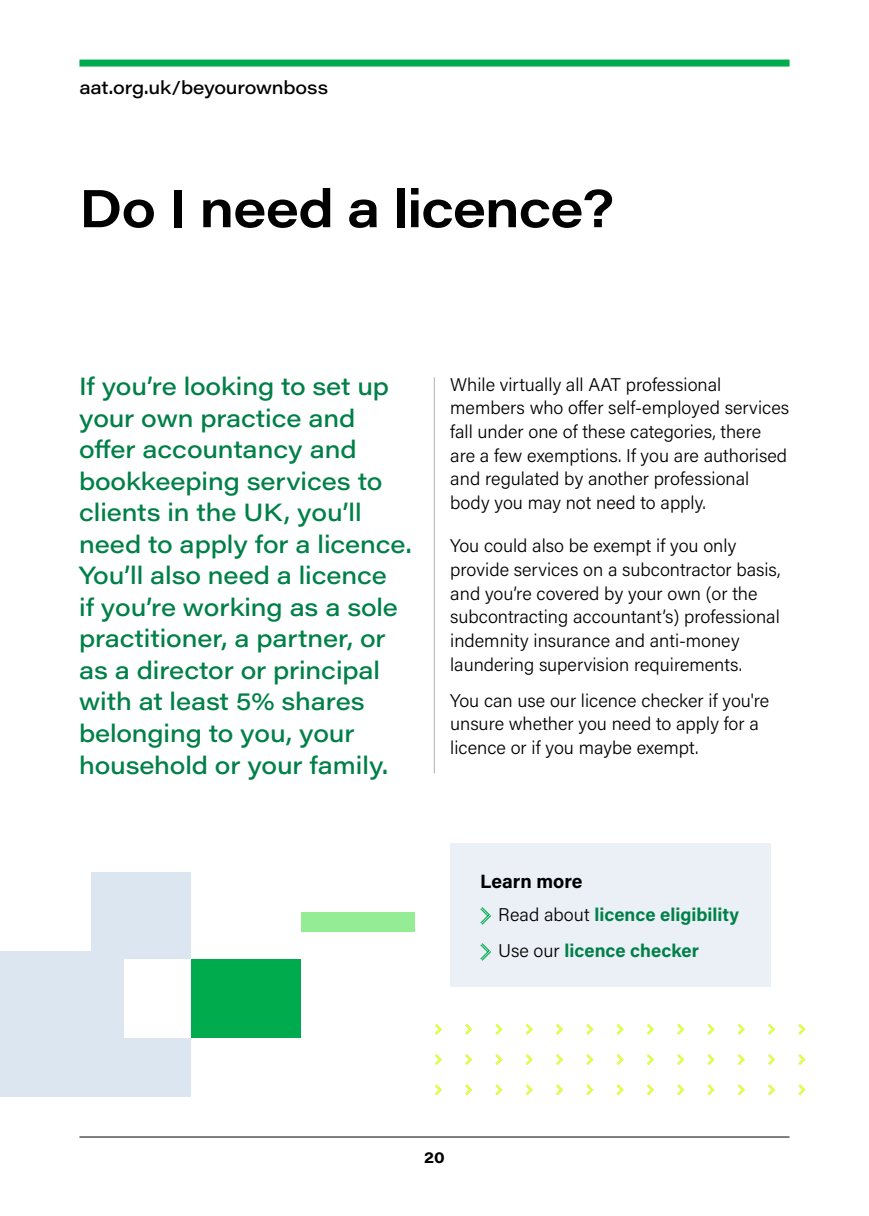
<style>
.page{position:relative;width:869px;height:1216px;background:#fff}
.page>*{position:absolute;margin:0;border:0;box-sizing:border-box;transform-origin:0 0}
.t1{font:600 52.5px "Acumin Pro Wide";letter-spacing:-.02em;color:#000}
.t2{font:500 24.5px/31.5px "Acumin Pro Wide";letter-spacing:-.005em;color:#008048}
.t3{font:700 19.25px "Acumin Pro";color:#000}
.t4{font:300 18.38px/23.6px "Acumin Pro";color:#000}
.t5{font:700 18.38px/36.1px "Acumin Pro";color:#008048}
.t6{font:500 18.38px "Acumin Pro Wide";letter-spacing:-.01em;color:#000}
.t7{font:700 15.75px "Acumin Pro Wide";color:#000}
.s1{font-weight:300;color:#000}
</style>
<div class="page">
<div style="left:0;top:872px;width:191px;height:224px;background:#dce6f0"></div>
<div style="left:301px;top:911px;width:113px;height:20px;background:#94ec94"></div>
<div style="left:191px;top:958px;width:110px;height:79px;background:#00ab4e"></div>
<div style="left:124px;top:958px;width:67px;height:79px;background:#fff"></div>
<div style="left:0;top:872px;width:90px;height:79px;background:#fff"></div>
<svg style="left:435px;top:1084px;width:6px;height:11px"></svg>
<svg style="left:465px;top:1084px;width:7px;height:11px"></svg>
<svg style="left:495px;top:1084px;width:7px;height:11px"></svg>
<svg style="left:526px;top:1084px;width:6px;height:11px"></svg>
<svg style="left:556px;top:1084px;width:6px;height:11px"></svg>
<svg style="left:586px;top:1084px;width:7px;height:11px"></svg>
<svg style="left:616px;top:1084px;width:7px;height:11px"></svg>
<svg style="left:647px;top:1084px;width:6px;height:11px"></svg>
<svg style="left:677px;top:1084px;width:7px;height:11px"></svg>
<svg style="left:707px;top:1084px;width:7px;height:11px"></svg>
<svg style="left:738px;top:1084px;width:6px;height:11px"></svg>
<svg style="left:768px;top:1084px;width:6px;height:11px"></svg>
<svg style="left:798px;top:1084px;width:7px;height:11px"></svg>
<svg style="left:435px;top:1054px;width:6px;height:10px"></svg>
<svg style="left:465px;top:1054px;width:7px;height:10px"></svg>
<svg style="left:495px;top:1054px;width:7px;height:10px"></svg>
<svg style="left:526px;top:1054px;width:6px;height:10px"></svg>
<svg style="left:556px;top:1054px;width:6px;height:10px"></svg>
<svg style="left:586px;top:1054px;width:7px;height:10px"></svg>
<svg style="left:616px;top:1054px;width:7px;height:10px"></svg>
<svg style="left:647px;top:1054px;width:6px;height:10px"></svg>
<svg style="left:677px;top:1054px;width:7px;height:10px"></svg>
<svg style="left:707px;top:1054px;width:7px;height:10px"></svg>
<svg style="left:738px;top:1054px;width:6px;height:10px"></svg>
<svg style="left:768px;top:1054px;width:6px;height:10px"></svg>
<svg style="left:798px;top:1054px;width:7px;height:10px"></svg>
<svg style="left:435px;top:1024px;width:6px;height:10px"></svg>
<svg style="left:465px;top:1024px;width:7px;height:10px"></svg>
<svg style="left:495px;top:1024px;width:7px;height:10px"></svg>
<svg style="left:526px;top:1024px;width:6px;height:10px"></svg>
<svg style="left:556px;top:1024px;width:6px;height:10px"></svg>
<svg style="left:586px;top:1024px;width:7px;height:10px"></svg>
<svg style="left:616px;top:1024px;width:7px;height:10px"></svg>
<svg style="left:647px;top:1024px;width:6px;height:10px"></svg>
<svg style="left:677px;top:1024px;width:7px;height:10px"></svg>
<svg style="left:707px;top:1024px;width:7px;height:10px"></svg>
<svg style="left:738px;top:1024px;width:6px;height:10px"></svg>
<svg style="left:768px;top:1024px;width:6px;height:10px"></svg>
<svg style="left:798px;top:1024px;width:7px;height:10px"></svg>
<hr style="left:434px;top:377px;width:1px;height:396px;background:#b3b2b2">
<hr style="left:79px;top:1136px;width:710px;height:1px;background:#000">
<div style="left:79px;top:60px;width:710px;height:7px;background:#00ab4e"></div>
<div style="left:450px;top:843px;width:320px;height:144px;background:#eaf0f6"></div>
<svg style="left:480px;top:907px;width:11px;height:17px"></svg>
<svg style="left:480px;top:943px;width:11px;height:17px"></svg>
<p class="t6" style="left:79px;top:74px;width:250px">aat.org.uk/beyourownboss</p>
<h1 class="t1" style="left:79px;top:171px;width:536px">Do I need a licence?</h1>
<p class="t2" style="left:79px;top:369px;width:334px">If you’re looking to set up your own practice and offer accountancy and bookkeeping services to clients in the UK, you’ll need to apply for a licence.<br>You’ll also need a licence<br>if you’re working as a sole practitioner, a partner, or as a director or principal with at least 5% shares belonging to you, your household or your family.</p>
<p class="t4" style="left:450px;top:372px;width:340px">While virtually all AAT professional members who offer self-employed services fall under one of these categories, there are a few exemptions. If you are authorised and regulated by another professional body you may not need to apply.</p>
<p class="t4" style="left:450px;top:533px;width:332px">You could also be exempt if you only provide services on a subcontractor basis, and you’re covered by your own (or the subcontracting accountant’s) professional indemnity insurance and anti-money laundering supervision requirements.</p>
<p class="t4" style="left:450px;top:687px;width:320px">You can use our licence checker if you're unsure whether you need to apply for a licence or if you maybe exempt.</p>
<p class="t3" style="left:480px;top:867px;width:104px">Learn more</p>
<p class="t5" style="left:498px;top:896px;width:242px"><span class="s1">Read about</span> licence eligibility<br><span class="s1">Use our</span> licence checker</p>
<p class="t7" style="left:424px;top:1145px;width:22px">20</p>
</div>
